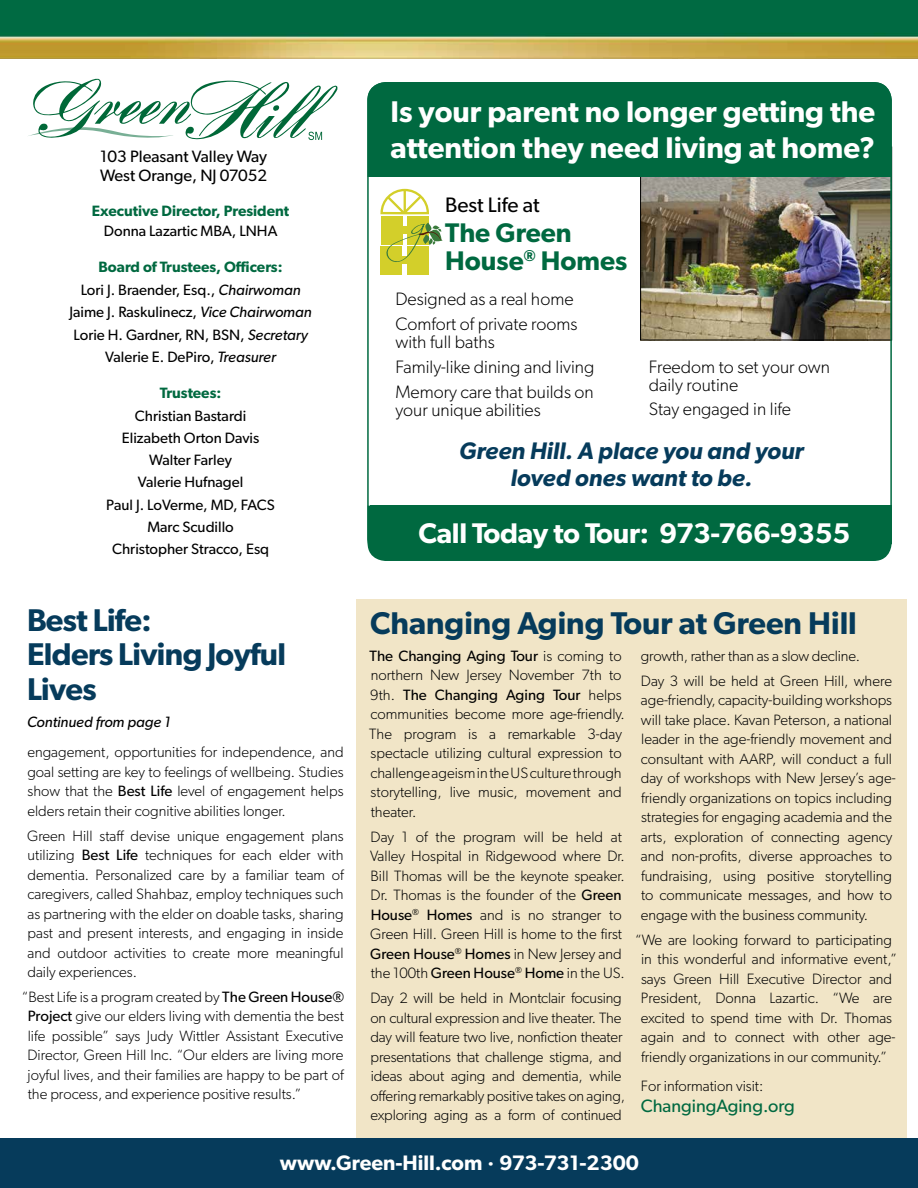
<style>
.page{position:relative;width:918px;height:1188px;background:#fff}
.page>*{position:absolute;margin:0;border:0;box-sizing:border-box;transform-origin:0 0}
.t1{font:600 31.5px/34.5px "Gibson";letter-spacing:-.02em;color:#063b5b}
.t2{font:600 31.5px "Gibson";color:#063b5b}
.t3{font:600 30px/36px "Gibson";color:#fff}
.t4{font:600 28.5px "Gibson";letter-spacing:-.01em;color:#fff}
.t5{font:600 27px/28.5px "Gibson";color:#006940}
.t6{font:italic 600 24px/27px "Gibson";color:#063b5b;text-align:center}
.t7{font:600 21px "Gibson";color:#fff}
.t8{font:21px "Gibson";color:#000}
.t9{font:300 18px/24.8px "Gibson";color:#000}
.t10{font:18px "Gibson";color:#006940}
.t11{font:16.5px/19.5px "Gibson";color:#000}
.t12{font:300 15px/19.5px "Gibson";color:#000}
.t13{font:15px/22.2px "Gibson";color:#000;text-align:center}
.t14{font:600 15px "Gibson";color:#006940}
.t15{font:italic 15px "Gibson";color:#000}
.s1{font-weight:600;color:#006940}
.s2{font-style:italic}
.s3{font-weight:400}
</style>
<div class="page">
<div style="left:356px;top:600px;width:551px;height:545px;background:#f1e5c7"></div>
<svg style="left:28px;top:79px;width:309px;height:61px"></svg>
<img style="left:642px;top:177px;width:247px;height:161px">
<div style="left:370px;top:505px;width:522px;height:39px;background:#006940"></div>
<div style="left:368px;top:544px;width:524px;height:17px;background:#006940"></div>
<div style="left:368px;top:82px;width:524px;height:95px;background:#006940"></div>
<div style="left:367px;top:82px;width:525px;height:476px;border:2px solid #006940;border-radius:18px"></div>
<div style="left:381px;top:246px;width:21px;height:29px;background:#d3cf2a"></div>
<div style="left:407px;top:246px;width:21px;height:29px;background:#d3cf2a"></div>
<div style="left:381px;top:216px;width:21px;height:28px;background:#d3cf2a"></div>
<div style="left:407px;top:216px;width:22px;height:28px;background:#d3cf2a"></div>
<svg style="left:380px;top:188px;width:49px;height:27px"></svg>
<hr style="left:404px;top:190px;width:2px;height:23px;background:#d3cf2a">
<svg style="left:385px;top:222px;width:58px;height:43px"></svg>
<div style="left:0;top:1138px;width:918px;height:50px;background:#063b5b"></div>
<img style="left:0;top:0;width:918px;height:59px">
<p class="t11" style="left:100px;top:146px;width:169px">103 Pleasant Valley Way<br>West Orange, NJ 07052</p>
<p class="t14" style="left:92px;top:202px;width:199px">Executive Director, President</p>
<p class="t13" style="left:104px;top:219px;width:175px">Donna Lazartic MBA, LNHA</p>
<p class="t13" style="left:70px;top:255px;width:244px"><span class="s1">Board of Trustees, Officers:<br></span>Lori J. Braender, Esq., <span class="s2">Chairwoman </span>Jaime J. Raskulinecz, <span class="s2">Vice Chairwoman </span>Lorie H. Gardner, RN, BSN, <span class="s2">Secretary </span>Valerie E. DePiro, <span class="s2">Treasurer</span></p>
<p class="t14" style="left:160px;top:384px;width:63px">Trustees:</p>
<p class="t13" style="left:106px;top:404px;width:170px">Christian Bastardi<br>Elizabeth Orton Davis<br>Walter Farley<br>Valerie Hufnagel<br>Paul J. LoVerme, MD, FACS<br>Marc Scudillo<br>Christopher Stracco, Esq</p>
<h1 class="t1" style="left:27px;top:602px;width:261px">Best Life:<br>Elders Living Joyful<br>Lives</h1>
<p class="t15" style="left:27px;top:713px;width:145px">Continued from page 1</p>
<p class="t12" style="left:27px;top:742px;width:318px;text-align:justify">engagement, opportunities for independence, and goal setting are key to feelings of wellbeing. Studies show that the <span class="s3">Best Life</span> level of engagement helps elders retain their cognitive abilities longer.</p>
<p class="t12" style="left:27px;top:826px;width:318px;text-align:justify">Green Hill staff devise unique engagement plans utilizing <span class="s3">Best Life</span> techniques for each elder with dementia. Personalized care by a familiar team of caregivers, called Shahbaz, employ techniques such as partnering with the elder on doable tasks, sharing past and present interests, and engaging in inside and outdoor activities to create more meaningful daily experiences.</p>
<p class="t12" style="left:28px;top:987px;width:318px;text-align:justify;text-indent:-6px">“Best Life is a program created by <span class="s3">The Green House® Project</span> give our elders living with dementia the best life possible” says Judy Wittler Assistant Executive Director, Green Hill Inc. “Our elders are living more joyful lives, and their families are happy to be part of the process, and experience positive results.”</p>
<h2 class="t3" style="left:391px;top:93px;width:486px">Is your parent no longer getting the attention they need living at home?</h2>
<h3 class="t8" style="left:445px;top:192px;width:96px">Best Life at</h3>
<h3 class="t5" style="left:445px;top:217px;width:184px">The Green<br>House<sup>®</sup> Homes</h3>
<p class="t9" style="left:395px;top:287px;width:184px">Designed as a real home<br>Comfort of private rooms</p>
<p class="t9" style="left:395px;top:329px;width:200px">with full baths<br>Family-like dining and living<br>Memory care that builds on</p>
<p class="t9" style="left:395px;top:397px;width:147px">your unique abilities</p>
<p class="t9" style="left:649px;top:357px;width:183px;line-height:18px">Freedom to set your own daily routine</p>
<p class="t9" style="left:649px;top:397px;width:144px">Stay engaged in life</p>
<h3 class="t6" style="left:459px;top:436px;width:346px">Green Hill. A place you and your loved ones want to be.</h3>
<h3 class="t4" style="left:419px;top:516px;width:433px">Call Today to Tour: 973-766-9355</h3>
<h1 class="t2" style="left:370px;top:604px;width:488px">Changing Aging Tour at Green Hill</h1>
<p class="t12" style="left:369px;top:646px;width:257px"><span class="s3">The Changing Aging Tour</span> is coming to northern New Jersey November 7th to 9th. <span class="s3">The Changing Aging Tour</span> helps communities become more age-friendly.<br>The program is a remarkable 3-day spectacle utilizing cultural expression to challenge ageism in the US culture through storytelling, live music, movement and theater.</p>
<p class="t12" style="left:370px;top:827px;width:256px">Day 1 of the program will be held at Valley Hospital in Ridgewood where Dr.<br>Bill Thomas will be the keynote speaker.<br>Dr. Thomas is the founder of the <span class="s3">Green House</span><sup>®</sup> <span class="s3">Homes</span> and is no stranger to Green Hill. Green Hill is home to the first <span class="s3">Green House</span><sup>®</sup> <span class="s3">Homes</span> in New Jersey and the 100th <span class="s3">Green House</span><sup>®</sup> <span class="s3">Home</span> in the US.</p>
<p class="t12" style="left:370px;top:988px;width:256px">Day 2 will be held in Montclair focusing on cultural expression and live theater. The day will feature two live, nonfiction theater presentations that challenge stigma, and ideas about aging and dementia, while offering remarkably positive takes on aging, exploring aging as a form of continued</p>
<p class="t12" style="left:641px;top:643px;width:253px;line-height:24.9px">growth, rather than as a slow decline.<br>Day 3 will be held at Green Hill, where</p>
<p class="t12" style="left:641px;top:690px;width:256px">age-friendly, capacity-building workshops will take place. Kavan Peterson, a national leader in the age-friendly movement and consultant with AARP, will conduct a full day of workshops with New Jersey’s age&shy;friendly organizations on topics including strategies for engaging academia and the arts, exploration of connecting agency and non-profits, diverse approaches to fundraising, using positive storytelling to communicate messages, and how to engage with the business community.</p>
<p class="t12" style="left:635px;top:930px;width:263px;text-align:center">“We are looking forward to participating in this wonderful and informative event,” says Green Hill Executive Director and President, Donna Lazartic. “We are excited to spend time with Dr. Thomas again and to connect with other age&shy;friendly organizations in our community.”</p>
<p class="t12" style="left:641px;top:1076px;width:124px">For information visit:</p>
<p class="t10" style="left:641px;top:1095px;width:156px">ChangingAging.org</p>
<h3 class="t7" style="left:280px;top:1151px;width:361px">www.Green-Hill.com · 973-731-2300</h3>
</div>
